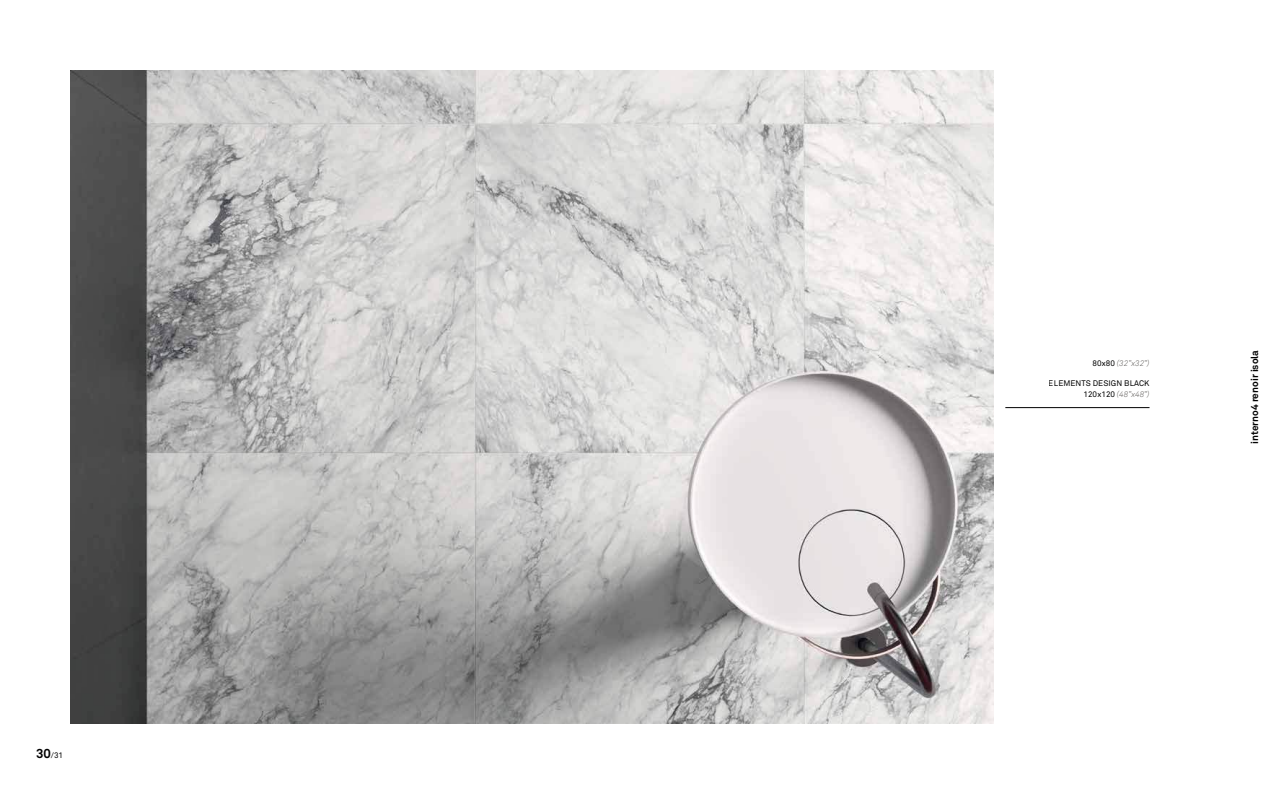
<style>
.page{position:relative;width:1276px;height:794px;background:#fff}
.page>*{position:absolute;margin:0;border:0;box-sizing:border-box;transform-origin:0 0}
.t1{font:700 10px "Akkurat Std";color:#000}
.t2{font:8px/11px "Akkurat Std";letter-spacing:.01em;color:#000;text-align:right}
.t3{font:italic 300 8px "Akkurat Std";color:#595654}
.s1{font-weight:700;font-size:13px}
.s2{font-weight:400;font-style:normal;color:#000}
.s3{font-weight:300;font-style:italic;color:#595654}
</style>
<div class="page">
<hr style="left:1005px;top:407px;width:144px;height:1px;background:#000">
<img style="left:71px;top:71px;width:922px;height:652px">
<p class="t2" style="left:36px;top:750px;width:29px"><span class="s1">30</span>/31</p>
<p class="t3" style="left:1092px;top:359px;width:59px"><span class="s2">80x80</span> (32”x32”)</p>
<p class="t2" style="left:1049px;top:378px;width:102px">ELEMENTS DESIGN BLACK<br>120x120 <span class="s3">(48”x48”)</span></p>
<p class="t1" style="left:1251px;top:444px;width:95px;rotate:-90deg">interno4 renoir isola</p>
</div>
